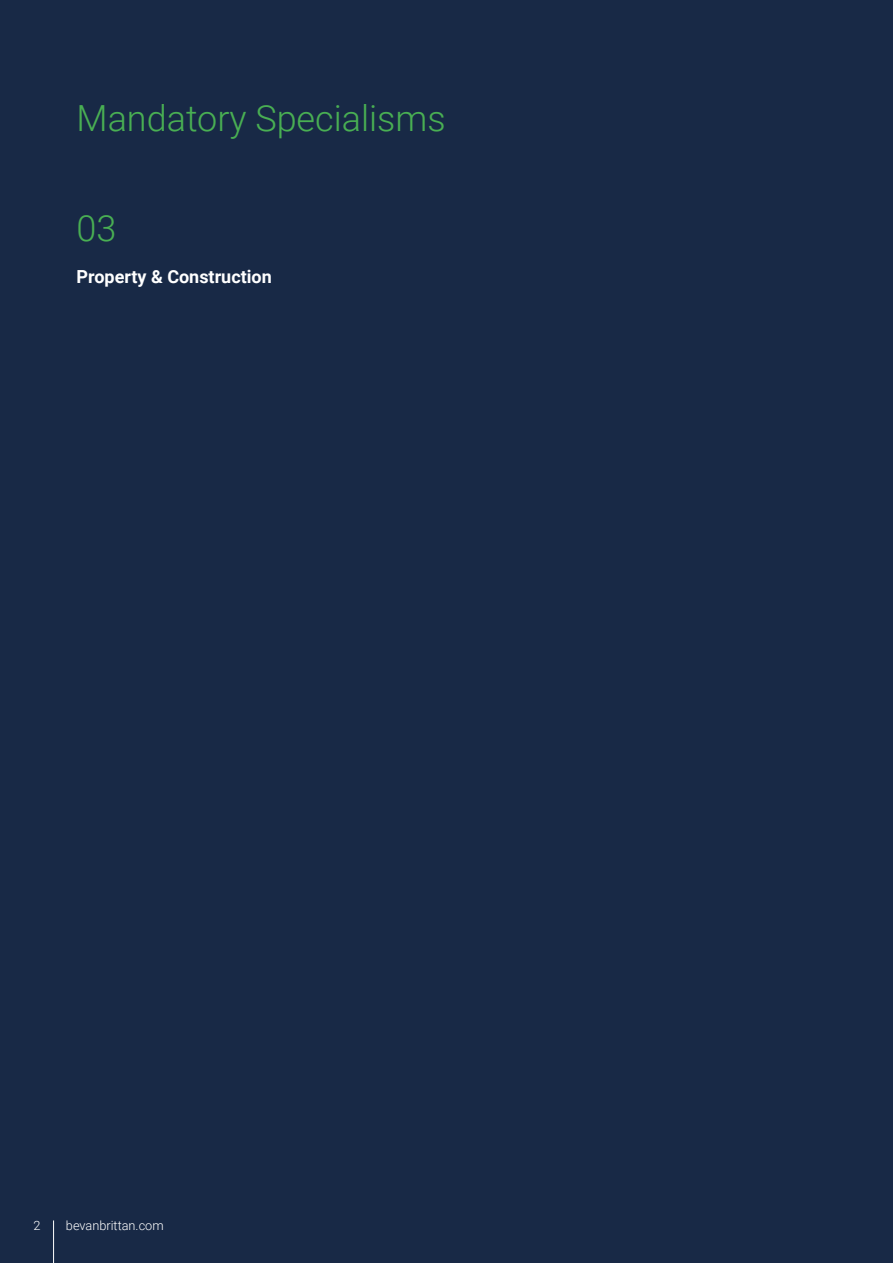
<style>
.page{position:relative;width:893px;height:1263px;background:#182946}
.page>*{position:absolute;margin:0;border:0;box-sizing:border-box;transform-origin:0 0}
.t1{font:300 36px "Roboto";color:#49af53}
.t2{font:700 18px "Roboto";color:#fff}
.t3{font:300 12.75px "Roboto";color:#fff}
</style>
<div class="page">
<hr style="left:53px;top:1220px;width:1px;height:43px;background:#fff">
<p class="t1" style="left:77px;top:93px;width:371px">Mandatory Specialisms</p>
<p class="t1" style="left:77px;top:203px;width:41px">03</p>
<p class="t2" style="left:77px;top:264px;width:197px">Property &amp; Construction</p>
<p class="t3" style="left:33px;top:1216px;width:9px">2</p>
<p class="t3" style="left:66px;top:1216px;width:99px">bevanbrittan.com</p>
</div>
